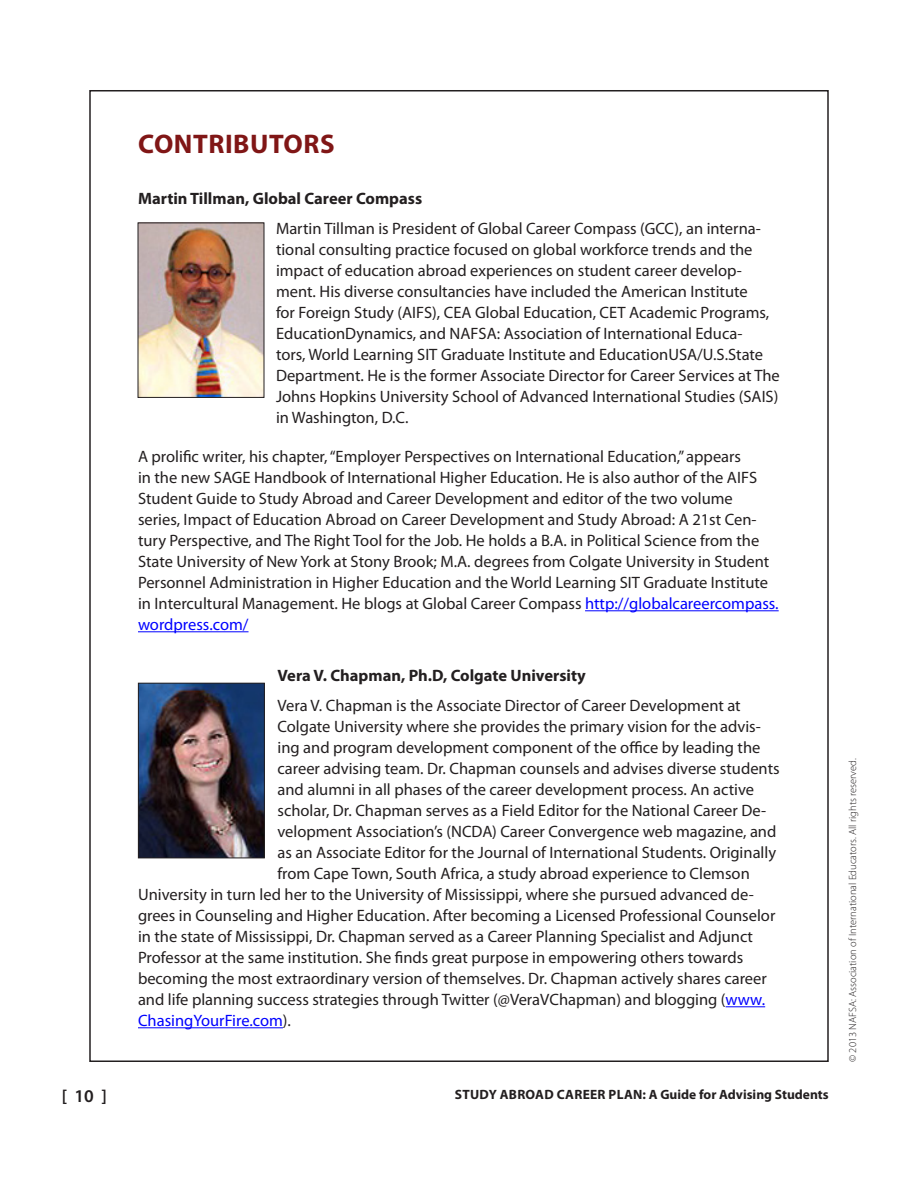
<style>
.page{position:relative;width:918px;height:1188px;background:#fff}
.page>*{position:absolute;margin:0;border:0;box-sizing:border-box;transform-origin:0 0}
.Document_Title{font:700 27px "Myriad Pro";letter-spacing:.02em;color:#801616}
.t1{font:600 18px "Myriad Pro";color:#231f20}
.Body_Text{font:16.5px/21px "Myriad Pro";color:#231f20}
.L1_heads{font:700 16.5px "Myriad Pro";color:#231f20}
.Body_Text-2{font:16.5px "Myriad Pro";color:#00f}
.t2{font:700 13.5px "Myriad Pro";color:#231f20}
.t3{font:300 10.5px "Myriad Pro";color:#231f20}
.s1{color:#00f}
.s2{color:#231f20}
</style>
<div class="page">
<hr style="left:585px;top:610px;width:194px;height:1px;background:#00f">
<hr style="left:138px;top:631px;width:111px;height:1px;background:#00f">
<hr style="left:726px;top:1006px;width:39px;height:1px;background:#00f">
<hr style="left:138px;top:1027px;width:145px;height:1px;background:#00f">
<img style="left:140px;top:225px;width:122px;height:171px">
<img style="left:140px;top:685px;width:123px;height:171px">
<div style="left:138px;top:683px;width:127px;height:175px;border:1px solid #231f20"></div>
<p class="Document_Title" style="left:138px;top:126px;width:198px">CONTRIBUTORS</p>
<p class="L1_heads" style="left:138px;top:188px;width:286px">Martin Tillman, Global Career Compass</p>
<p class="Body_Text" style="left:276px;top:218px;width:505px">Martin Tillman is President of Global Career Compass (GCC), an interna&shy;tional consulting practice focused on global workforce trends and the impact of education abroad experiences on student career develop&shy;ment. His diverse consultancies have included the American Institute<br>for Foreign Study (AIFS), CEA Global Education, CET Academic Programs, EducationDynamics, and NAFSA: Association of International Educa-<br>tors, World Learning SIT Graduate Institute and EducationUSA/U.S.State Department. He is the former Associate Director for Career Services at The Johns Hopkins University School of Advanced International Studies (SAIS) in Washington, D.C.</p>
<p class="Body_Text" style="left:138px;top:446px;width:642px">A prolific writer, his chapter, “Employer Perspectives on International Education,” appears<br>in the new SAGE Handbook of International Higher Education. He is also author of the AIFS Student Guide to Study Abroad and Career Development and editor of the two volume series, Impact of Education Abroad on Career Development and Study Abroad: A 21st Cen&shy;tury Perspective, and The Right Tool for the Job. He holds a B.A. in Political Science from the State University of New York at Stony Brook; M.A. degrees from Colgate University in Student Personnel Administration in Higher Education and the World Learning SIT Graduate Institute in Intercultural Management. He blogs at Global Career Compass <span class="s1">http://globalcareercompass. wordpress.com/</span></p>
<p class="L1_heads" style="left:278px;top:665px;width:310px">Vera V. Chapman, Ph.D, Colgate University</p>
<p class="Body_Text" style="left:278px;top:695px;width:465px">Vera V. Chapman is the Associate Director of Career Development at</p>
<p class="Body_Text" style="left:278px;top:716px;width:485px">Colgate University where she provides the primary vision for the advis-</p>
<p class="Body_Text" style="left:278px;top:737px;width:484px">ing and program development component of the office by leading the</p>
<p class="Body_Text" style="left:278px;top:758px;width:504px">career advising team. Dr. Chapman counsels and advises diverse students</p>
<p class="Body_Text" style="left:278px;top:779px;width:478px">and alumni in all phases of the career development process. An active</p>
<p class="Body_Text" style="left:278px;top:800px;width:490px">scholar, Dr. Chapman serves as a Field Editor for the National Career De-</p>
<p class="Body_Text" style="left:278px;top:821px;width:500px">velopment Association’s (NCDA) Career Convergence web magazine, and</p>
<p class="Body_Text" style="left:278px;top:842px;width:500px">as an Associate Editor for the Journal of International Students. Originally</p>
<p class="Body_Text" style="left:278px;top:863px;width:474px">from Cape Town, South Africa, a study abroad experience to Clemson</p>
<p class="Body_Text" style="left:138px;top:884px;width:617px">University in turn led her to the University of Mississippi, where she pursued advanced de-</p>
<p class="Body_Text" style="left:138px;top:905px;width:639px">grees in Counseling and Higher Education. After becoming a Licensed Professional Counselor</p>
<p class="Body_Text" style="left:138px;top:926px;width:617px">in the state of Mississippi, Dr. Chapman served as a Career Planning Specialist and Adjunct</p>
<p class="Body_Text" style="left:138px;top:947px;width:607px">Professor at the same institution. She finds great purpose in empowering others towards</p>
<p class="Body_Text" style="left:138px;top:968px;width:630px">becoming the most extraordinary version of themselves. Dr. Chapman actively shares career</p>
<p class="Body_Text" style="left:138px;top:989px;width:629px">and life planning success strategies through Twitter (@VeraVChapman) and blogging (<span class="s1">www.</span></p>
<p class="Body_Text-2" style="left:138px;top:1012px;width:155px">ChasingYourFire.com<span class="s2">).</span></p>
<p class="t1" style="left:62px;top:1086px;width:47px">[ 10 ]</p>
<p class="t2" style="left:455px;top:1085px;width:375px">STUDY ABROAD CAREER PLAN: A Guide for Advising Students</p>
<p class="t3" style="left:846px;top:1062px;width:305px;rotate:-90deg">© 2013 NAFSA: Association of International Educators. All rights reserved.</p>
</div>
